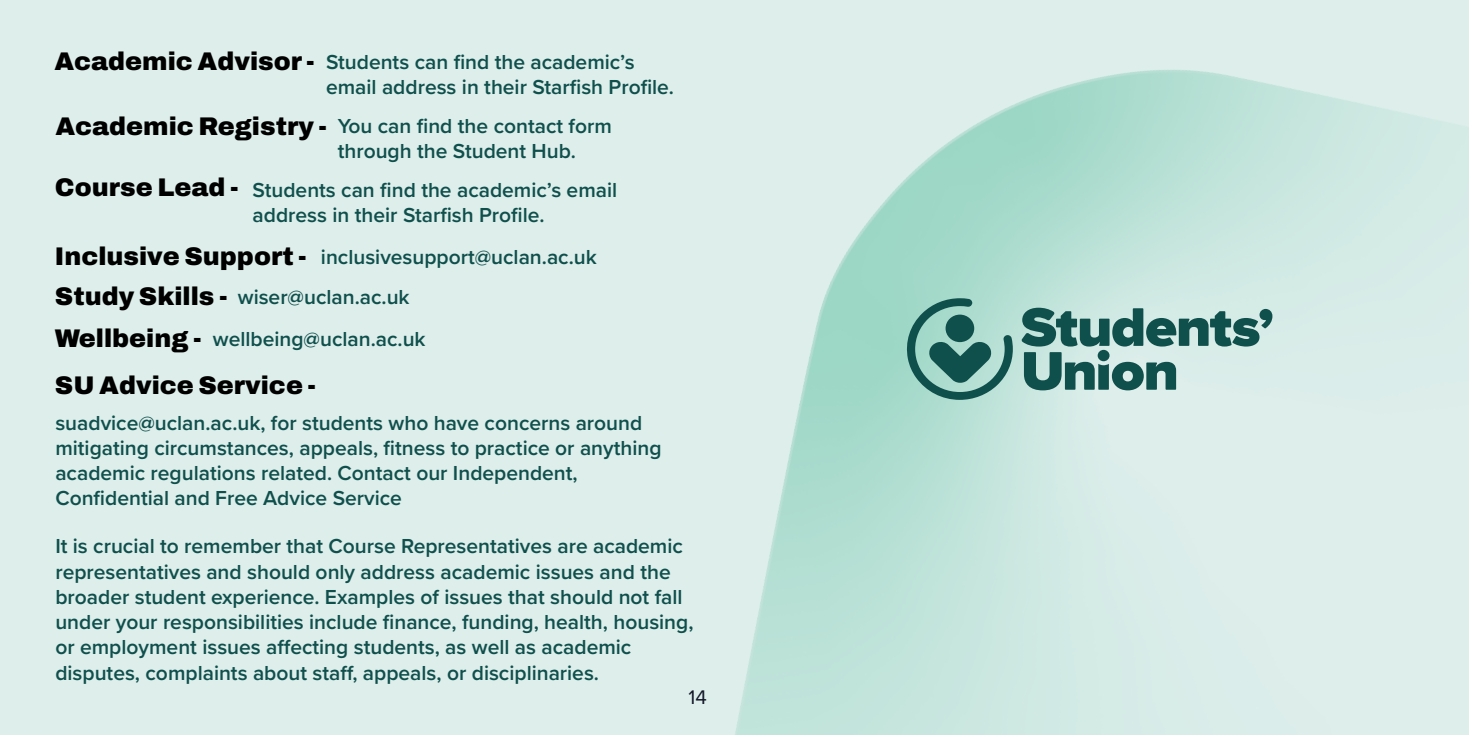
<style>
.page{position:relative;width:1469px;height:735px;background:#fff}
.page>*{position:absolute;margin:0;border:0;box-sizing:border-box;transform-origin:0 0}
.t1{font:600 25.55px/39.9px "Archivo";color:#000}
.t2{font:600 21px/25.2px "Proxima Nova";color:#0f4f4c}
.t3{font:20.47px "Proxima Nova";color:#131628}
</style>
<div class="page">
<div style="left:0;top:0;width:1468px;height:734px;background:#ddeeeb"></div>
<img style="left:735px;top:70px;width:708px;height:664px">
<svg style="left:904px;top:298px;width:108px;height:101px;background:#76aba1"></svg>
<div style="left:945px;top:314px;width:29px;height:28px;background:#0f4f4c;border-radius:50%"></div>
<svg style="left:1097px;top:349px;width:12px;height:12px"></svg>
<svg style="left:1024px;top:352px;width:152px;height:38px"></svg>
<svg style="left:1021px;top:307px;width:251px;height:39px"></svg>
<p class="t1" style="left:54px;top:42px;width:262px">Academic Advisor -</p>
<p class="t2" style="left:326px;top:48px;width:349px">Students can find the academic’s email address in their Starfish Profile.</p>
<p class="t1" style="left:55px;top:106px;width:273px">Academic Registry -</p>
<p class="t1" style="left:55px;top:168px;width:185px">Course Lead -</p>
<p class="t2" style="left:338px;top:113px;width:275px">You can find the contact form through the Student Hub.</p>
<p class="t2" style="left:253px;top:176px;width:366px">Students can find the academic’s email address in their Starfish Profile.</p>
<p class="t2" style="left:238px;top:236px;width:360px;line-height:39.9px;text-indent:83px">inclusivesupport@uclan.ac.uk wiser@uclan.ac.uk</p>
<p class="t2" style="left:213px;top:325px;width:214px">wellbeing@uclan.ac.uk</p>
<p class="t1" style="left:55px;top:236px;width:253px">Inclusive Support -<br>Study Skills -</p>
<p class="t1" style="left:55px;top:314px;width:263px;line-height:46.7px">Wellbeing -<br>SU Advice Service -</p>
<p class="t2" style="left:55px;top:409px;width:607px">suadvice@uclan.ac.uk, for students who have concerns around mitigating circumstances, appeals, fitness to practice or anything academic regulations related. Contact our Independent, Confidential and Free Advice Service</p>
<p class="t2" style="left:55px;top:533px;width:639px">It is crucial to remember that Course Representatives are academic representatives and should only address academic issues and the broader student experience. Examples of issues that should not fall under your responsibilities include finance, funding, health, housing, or employment issues affecting students, as well as academic disputes, complaints about staff, appeals, or disciplinaries.</p>
<p class="t3" style="left:688px;top:681px;width:20px">14</p>
</div>
